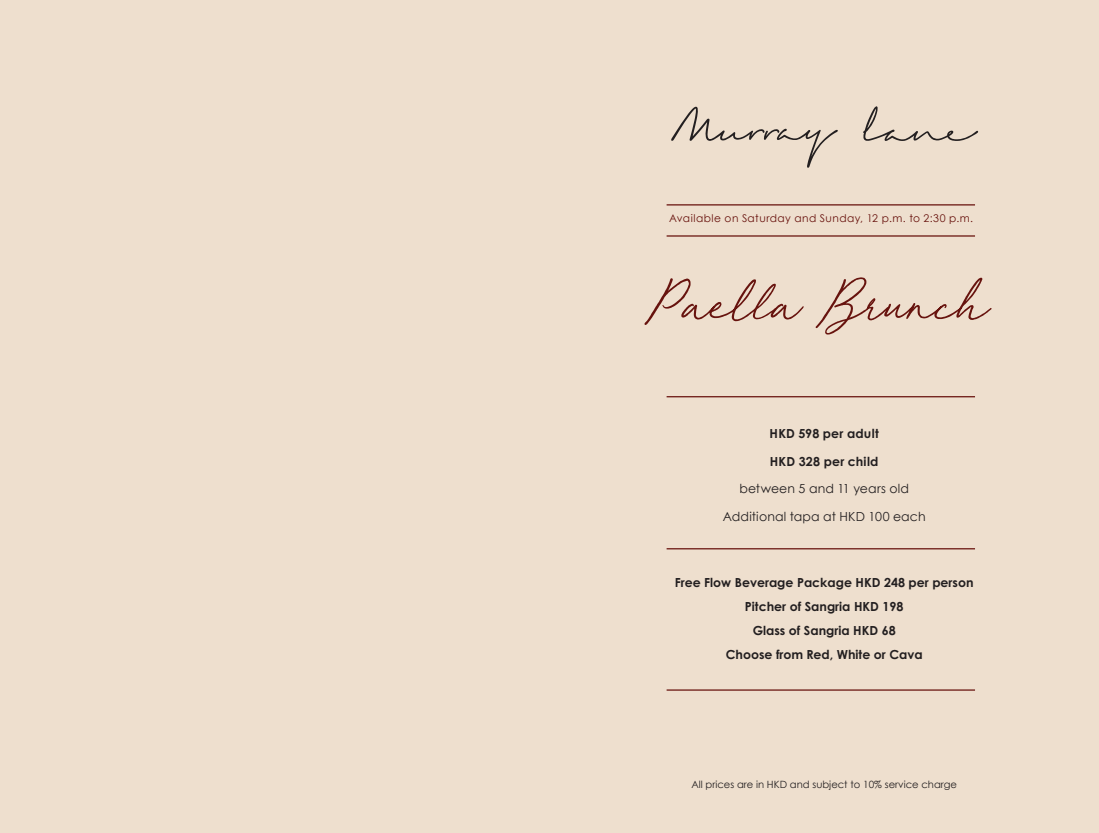
<style>
.page{position:relative;width:1099px;height:833px;background:#fff}
.page>*{position:absolute;margin:0;border:0;box-sizing:border-box;transform-origin:0 0}
.t1{font:700 12.5px "Century Gothic Pro";color:#231f20}
.t2{font:12.5px "Century Gothic";letter-spacing:.01em;color:#231f20}
.t3{font:10.62px "Century Gothic";letter-spacing:.045em;color:#67110c}
.t4{font:10px "Century Gothic";color:#231f20}
</style>
<div class="page">
<div style="left:0;top:1px;width:1098px;height:832px;background:#eedfce"></div>
<svg style="left:671px;top:107px;width:166px;height:61px"></svg>
<svg style="left:863px;top:106px;width:115px;height:35px"></svg>
<hr style="left:666px;top:204px;width:309px;height:1px;background:#67110c">
<hr style="left:666px;top:396px;width:309px;height:1px;background:#67110c">
<hr style="left:666px;top:548px;width:309px;height:1px;background:#67110c">
<hr style="left:666px;top:689px;width:309px;height:1px;background:#67110c">
<hr style="left:666px;top:235px;width:309px;height:2px;background:#67110c">
<svg style="left:644px;top:277px;width:347px;height:57px"></svg>
<p class="t3" style="left:669px;top:211px;width:305px">Available on Saturday and Sunday, 12 p.m. to 2:30 p.m.</p>
<p class="t1" style="left:769px;top:426px;width:111px">HKD 598 per adult</p>
<p class="t1" style="left:770px;top:453px;width:110px">HKD 328 per child</p>
<p class="t2" style="left:739px;top:480px;width:171px">between 5 and 11 years old</p>
<p class="t2" style="left:722px;top:507px;width:204px">Additional tapa at HKD 100 each</p>
<p class="t1" style="left:674px;top:575px;width:300px">Free Flow Beverage Package HKD 248 per person</p>
<p class="t1" style="left:745px;top:599px;width:160px">Pitcher of Sangria HKD 198</p>
<p class="t1" style="left:752px;top:622px;width:144px">Glass of Sangria HKD 68</p>
<p class="t1" style="left:725px;top:646px;width:198px">Choose from Red, White or Cava</p>
<p class="t4" style="left:691px;top:777px;width:267px">All prices are in HKD and subject to 10% service charge</p>
</div>
